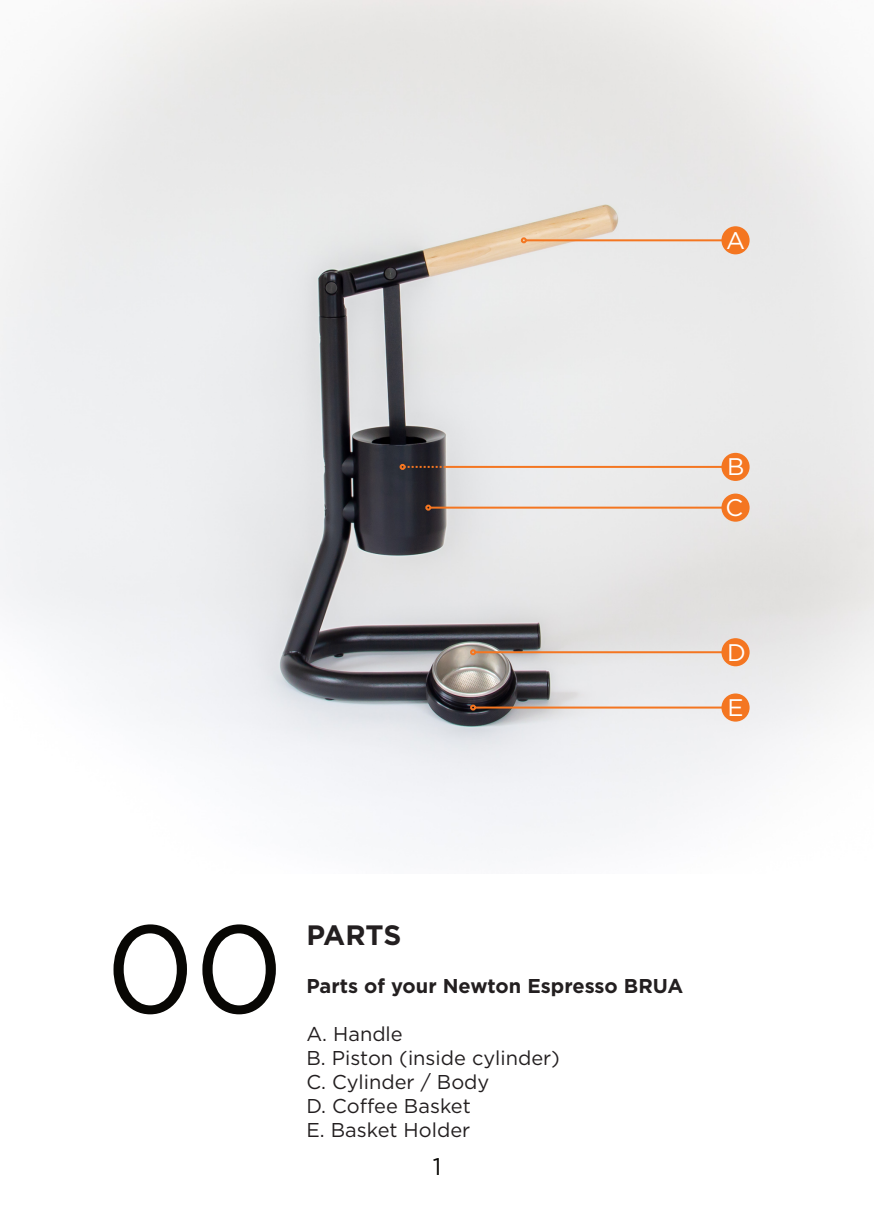
<style>
.page{position:relative;width:874px;height:1225px;background:#fff}
.page>*{position:absolute;margin:0;border:0;box-sizing:border-box;transform-origin:0 0}
.t1{font:124.2px "Gotham";color:#080704}
.t2{font:700 28px "Gotham";letter-spacing:-.005em;color:#231f20}
.t3{font:24px "Gotham";color:#fff}
.t4{font:24px "Gotham";color:#080704}
.t5{font:20px/24px "Gotham";color:#231f20}
.t6{font:700 20px "Gotham";color:#231f20}
</style>
<div class="page">
<img style="left:0;top:0;width:873px;height:848px">
<div style="left:721px;top:226px;width:28px;height:28px;background:#f47621;border-radius:50%"></div>
<div style="left:721px;top:453px;width:28px;height:28px;background:#f47621;border-radius:50%"></div>
<div style="left:721px;top:493px;width:28px;height:29px;background:#f47621;border-radius:50%"></div>
<div style="left:721px;top:638px;width:28px;height:28px;background:#f47621;border-radius:50%"></div>
<div style="left:721px;top:693px;width:28px;height:28px;background:#f47621;border-radius:50%"></div>
<svg style="left:520px;top:237px;width:6px;height:6px"></svg>
<hr style="left:525px;top:239px;width:210px;height:2px;background:#f47621">
<hr style="left:445px;top:466px;width:290px;height:2px;background:#f47621">
<svg style="left:399px;top:464px;width:46px;height:6px"></svg>
<svg style="left:425px;top:504px;width:6px;height:6px"></svg>
<hr style="left:430px;top:506px;width:305px;height:2px;background:#f47621">
<svg style="left:470px;top:649px;width:6px;height:6px"></svg>
<hr style="left:475px;top:651px;width:257px;height:2px;background:#f47621">
<svg style="left:470px;top:704px;width:6px;height:6px"></svg>
<hr style="left:475px;top:706px;width:257px;height:2px;background:#f47621">
<p class="t3" style="left:725px;top:230px;width:20px">A</p>
<p class="t3" style="left:727px;top:456px;width:19px">B</p>
<p class="t3" style="left:725px;top:497px;width:19px">C</p>
<p class="t3" style="left:726px;top:641px;width:20px">D</p>
<p class="t3" style="left:727px;top:697px;width:18px">E</p>
<h1 class="t1" style="left:106px;top:913px;width:179px">00</h1>
<h2 class="t2" style="left:306px;top:918px;width:96px">PARTS</h2>
<p class="t6" style="left:306px;top:974px;width:378px">Parts of your Newton Espresso BRUA</p>
<p class="t5" style="left:306px;top:1023px;width:255px">A. Handle<br>B. Piston (inside cylinder)<br>C. Cylinder / Body<br>D. Coffee Basket<br>E. Basket Holder</p>
<p class="t4" style="left:432px;top:1155px;width:10px">1</p>
</div>
